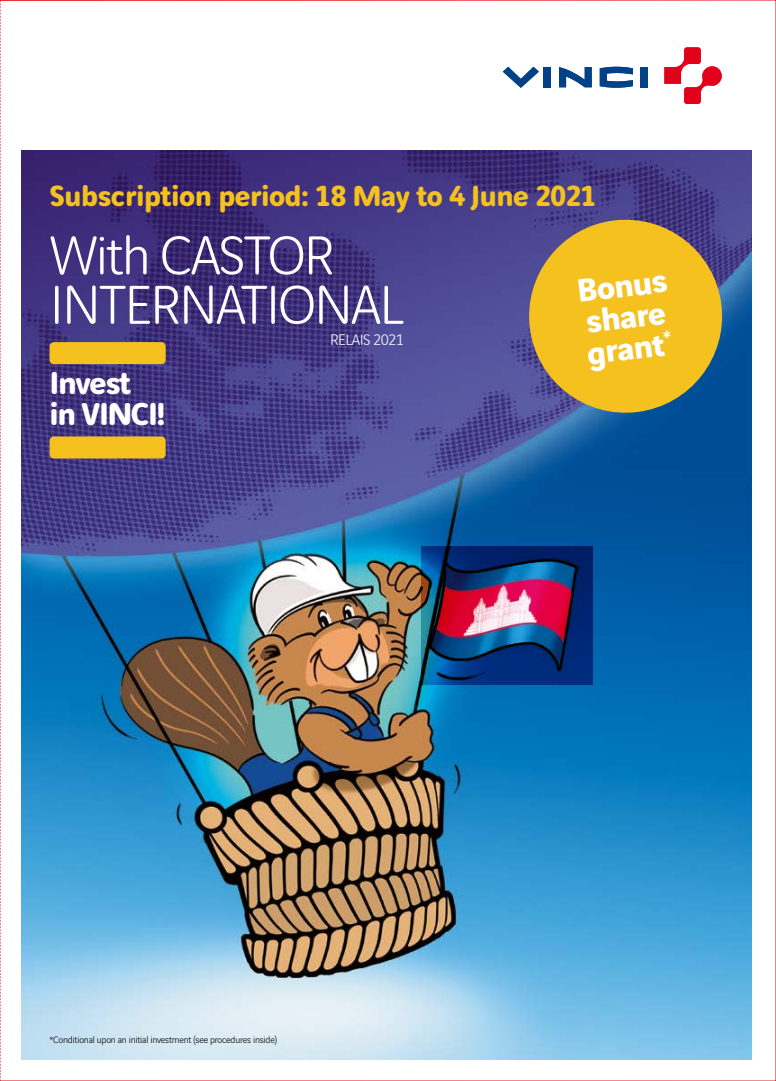
<style>
.page{position:relative;width:776px;height:1081px;background:#fff}
.page>*{position:absolute;margin:0;border:0;box-sizing:border-box;transform-origin:0 0}
.t1{font:300 58.5px/49.4px "Vinci Rounded";letter-spacing:-.035em;color:#fff}
.t2{font:700 34.5px/31.5px "Vinci Sans";color:#fff}
.t3{font:700 34px/31.4px "Vinci Rounded";letter-spacing:-.04em;color:#fff}
.t4{font:700 31.25px "Vinci Rounded";letter-spacing:-.015em;color:#f4c11f}
.t5{font:300 16.25px "Vinci Rounded";letter-spacing:-.03em;color:#fff}
.t6{font:300 10px "Vinci Sans";letter-spacing:-.02em;color:#000}
</style>
<div class="page">
<img style="left:1px;top:0;width:775px;height:1081px">
<svg style="left:0;top:0;width:1px;height:1081px"></svg>
<h3 class="t4" style="left:50px;top:173px;width:548px">Subscription period: 18 May to 4 June 2021</h3>
<h1 class="t1" style="left:50px;top:226px;width:356px">With CASTOR<br>INTERNATIONAL</h1>
<h3 class="t3" style="left:50px;top:364px;width:117px">Invest in VINCI !</h3>
<h3 class="t5" style="left:330px;top:328px;width:75px">RELAIS 2021</h3>
<h2 class="t2" style="left:575px;top:272px;width:92px;rotate:-7deg">Bonus share grant<sup>*</sup></h2>
<p class="t6" style="left:50px;top:1032px;width:229px">*Conditional upon an initial investment (see procedures inside)</p>
</div>
